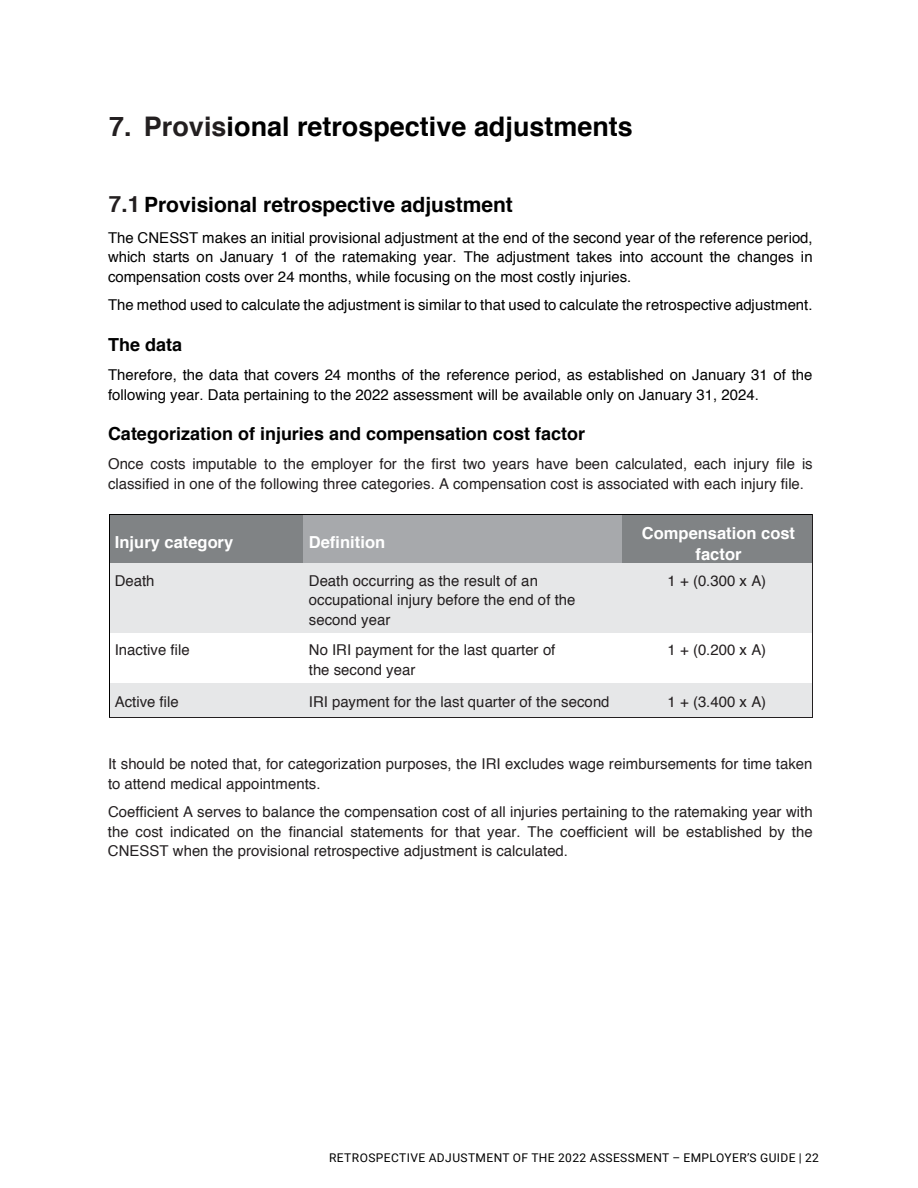
<style>
.page{position:relative;width:918px;height:1188px;background:#fff}
.page>*{position:absolute;margin:0;border:0;box-sizing:border-box;transform-origin:0 0}
.t1{font:700 27px "Helvetica";color:#000}
.t2{font:700 21px "Helvetica";color:#000}
.t3{font:700 18px "Helvetica";color:#000}
.t4{font:700 16.5px/21.5px "Helvetica";color:#fff;text-align:center}
.t5{font:15px/19.5px "Helvetica";color:#231f20}
.t6{font:15px/19.5px "Helvetica";color:#000;text-align:justify}
.t7{font:12px "Helvetica";color:#000}
.t8{font:12px "Roboto";letter-spacing:.035em;color:#000}
.s1{color:#231f20}
.s2{font-size:22.5px;color:#231f20}
</style>
<div class="page">
<div style="left:110px;top:514px;width:193px;height:49px;background:#808385"></div>
<div style="left:303px;top:514px;width:319px;height:49px;background:#a7a9ac"></div>
<div style="left:622px;top:514px;width:191px;height:31px;background:#808385"></div>
<div style="left:622px;top:545px;width:191px;height:18px;background:#808385"></div>
<hr style="left:110px;top:514px;width:193px;height:1px;background:#000">
<hr style="left:304px;top:514px;width:318px;height:1px;background:#000">
<hr style="left:623px;top:514px;width:190px;height:1px;background:#000">
<hr style="left:109px;top:514px;width:1px;height:49px;background:#000">
<hr style="left:813px;top:514px;width:1px;height:49px;background:#231f20">
<div style="left:110px;top:563px;width:193px;height:69px;background:#e6e7e8"></div>
<div style="left:303px;top:563px;width:319px;height:69px;background:#e6e7e8"></div>
<div style="left:622px;top:563px;width:191px;height:69px;background:#e6e7e8"></div>
<hr style="left:109px;top:563px;width:1px;height:69px;background:#000">
<hr style="left:813px;top:563px;width:1px;height:69px;background:#231f20">
<hr style="left:109px;top:632px;width:1px;height:52px;background:#000">
<hr style="left:813px;top:632px;width:1px;height:52px;background:#231f20">
<div style="left:110px;top:684px;width:193px;height:33px;background:#e6e7e8"></div>
<div style="left:303px;top:684px;width:319px;height:28px;background:#e6e7e8"></div>
<div style="left:303px;top:712px;width:319px;height:5px;background:#e6e7e8"></div>
<div style="left:622px;top:684px;width:191px;height:33px;background:#e6e7e8"></div>
<hr style="left:109px;top:684px;width:1px;height:33px;background:#000">
<hr style="left:110px;top:717px;width:193px;height:1px;background:#231f20">
<hr style="left:303px;top:717px;width:319px;height:1px;background:#231f20">
<hr style="left:622px;top:717px;width:191px;height:1px;background:#231f20">
<hr style="left:813px;top:684px;width:1px;height:33px;background:#231f20">
<p class="t1" style="left:109px;top:105px;width:525px"><span class="s1">7. Provis</span>ional retrospective adjustments</p>
<p class="t2" style="left:109px;top:188px;width:405px"><span class="s2">7.1</span> Provisional retrospective adjustment</p>
<p class="t6" style="left:108px;top:228px;width:706px">The CNESST makes an initial provisional adjustment at the end of the second year of the reference period, which starts on January 1 of the ratemaking year. The adjustment takes into account the changes in compensation costs over 24 months, while focusing on the most costly injuries.</p>
<p class="t6" style="left:108px;top:296px;width:706px">The method used to calculate the adjustment is similar to that used to calculate the retrospective adjustment.</p>
<p class="t3" style="left:108px;top:330px;width:76px">The data</p>
<p class="t6" style="left:108px;top:365px;width:706px">Therefore, the data that covers 24 months of the reference period, as established on January 31 of the following year. Data pertaining to the 2022 assessment will be available only on January 31, 2024.</p>
<p class="t3" style="left:108px;top:419px;width:479px">Categorization of injuries and compensation cost factor</p>
<p class="t5" style="left:108px;top:455px;width:706px">Once costs imputable to the employer for the first two years have been calculated, each injury file is classified in one of the following three categories. A compensation cost is associated with each injury file.</p>
<p class="t4" style="left:115px;top:532px;width:120px">Injury category</p>
<p class="t4" style="left:309px;top:532px;width:78px">Definition</p>
<p class="t4" style="left:642px;top:523px;width:155px">Compensation cost factor</p>
<p class="t5" style="left:115px;top:571px;width:41px">Death</p>
<p class="t5" style="left:309px;top:571px;width:268px">Death occurring as the result of an occupational injury before the end of the second year</p>
<p class="t5" style="left:668px;top:571px;width:100px">1 + (0.300 x A)</p>
<p class="t5" style="left:115px;top:641px;width:76px">Inactive file</p>
<p class="t5" style="left:309px;top:641px;width:248px">No IRI payment for the last quarter of the second year</p>
<p class="t5" style="left:668px;top:641px;width:100px">1 + (0.200 x A)</p>
<p class="t5" style="left:115px;top:692px;width:66px">Active file</p>
<p class="t5" style="left:309px;top:692px;width:302px">IRI payment for the last quarter of the second</p>
<p class="t5" style="left:668px;top:692px;width:100px">1 + (3.400 x A)</p>
<p class="t5" style="left:108px;top:755px;width:706px">It should be noted that, for categorization purposes, the IRI excludes wage reimbursements for time taken to attend medical appointments.</p>
<p class="t5" style="left:108px;top:802px;width:706px;text-align:justify">Coefficient A serves to balance the compensation cost of all injuries pertaining to the ratemaking year with the cost indicated on the financial statements for that year. The coefficient will be established by the CNESST when the provisional retrospective adjustment is calculated.</p>
<p class="t7" style="left:310px;top:1148px;width:505px">RETROSPECTIVE ADJUSTMENT OF THE 20 2 ASSESSMENT – EMPLOYERʼS GUIDE | 22</p>
<p class="t8" style="left:329px;top:1149px;width:491px">RETROSPECTIVE ADJUSTMENT OF THE 2022 ASSESSMENT – EMPLOYER’S GUIDE | 2</p>
</div>
